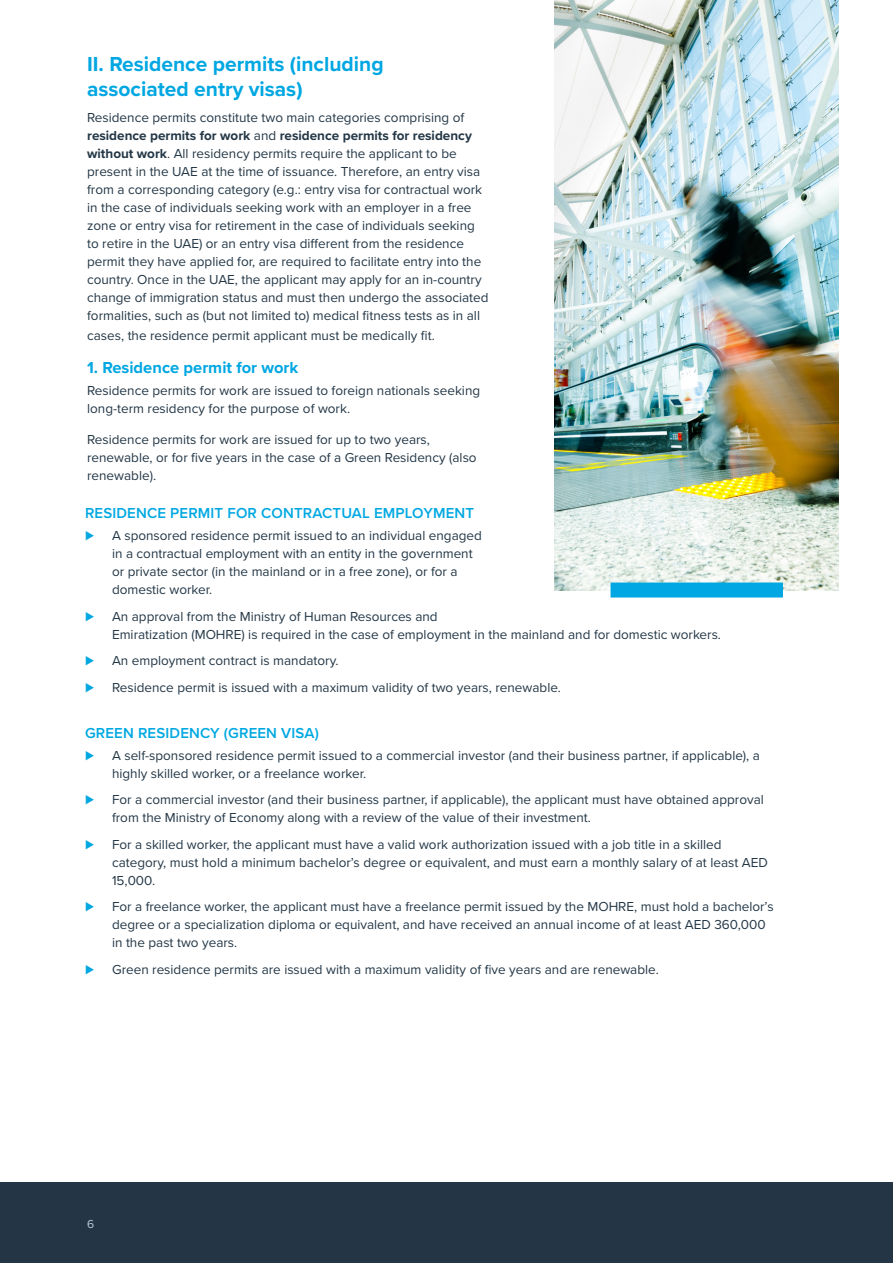
<style>
.page{position:relative;width:893px;height:1263px;background:#fff}
.page>*{position:absolute;margin:0;border:0;box-sizing:border-box;transform-origin:0 0}
.t1{font:700 21px/25.2px "Proxima Nova";color:#00a7e2}
.t2{font:700 16.5px "Proxima Nova";color:#00a7e2}
.t3{font:600 15px "Proxima Nova";letter-spacing:.01em;color:#00a8e2}
.t4{font:13.5px/18px "Proxima Nova";color:#233746}
.t5{font:12px "Proxima Nova";color:#b7c7d3}
.s1{font-weight:700}
.s2{font-size:15px;color:#00a7e1}
</style>
<div class="page">
<div style="left:0;top:1183px;width:893px;height:80px;background:#243646"></div>
<img style="left:554px;top:0;width:285px;height:590px">
<div style="left:610px;top:582px;width:173px;height:15px;background:#00a7e2"></div>
<h1 class="t1" style="left:87px;top:51px;width:298px">II. Residence permits (including associated entry visas)</h1>
<p class="t4" style="left:87px;top:108px;width:403px">Residence permits constitute two main categories comprising of <span class="s1">residence permits for work</span> and <span class="s1">residence permits for residency without work</span>. All residency permits require the applicant to be present in the UAE at the time of issuance. Therefore, an entry visa from a corresponding category (e.g.: entry visa for contractual work in the case of individuals seeking work with an employer in a free zone or entry visa for retirement in the case of individuals seeking to retire in the UAE) or an entry visa different from the residence permit they have applied for, are required to facilitate entry into the country. Once in the UAE, the applicant may apply for an in-country change of immigration status and must then undergo the associated formalities, such as (but not limited to) medical fitness tests as in all</p>
<p class="t4" style="left:87px;top:326px;width:349px">cases, the residence permit applicant must be medically fit.</p>
<p class="t2" style="left:87px;top:355px;width:213px">1. Residence permit for work</p>
<p class="t4" style="left:87px;top:381px;width:395px">Residence permits for work are issued to foreign nationals seeking long-term residency for the purpose of work.</p>
<p class="t4" style="left:87px;top:430px;width:391px">Residence permits for work are issued for up to two years, renewable, or for five years in the case of a Green Residency (also renewable).</p>
<p class="t3" style="left:85px;top:502px;width:391px">RESIDENCE PERMIT FOR CONTRACTUAL EMPLOYMENT</p>
<p class="t4" style="left:112px;top:526px;width:371px;text-indent:-27px"><span class="s2">⊲</span> A sponsored residence permit issued to an individual engaged in a contractual employment with an entity in the government or private sector (in the mainland or in a free zone), or for a domestic worker.</p>
<p class="t4" style="left:112px;top:607px;width:610px;text-indent:-27px"><span class="s2">⊲</span> An approval from the Ministry of Human Resources and<br>Emiratization (MOHRE) is required in the case of employment in the mainland and for domestic workers.</p>
<p class="t4" style="left:85px;top:647px;width:477px;line-height:26.5px"><span class="s2">⊲</span> An employment contract is mandatory.<br><span class="s2">⊲</span> Residence permit is issued with a maximum validity of two years, renewable.</p>
<p class="t3" style="left:85px;top:721px;width:235px">GREEN RESIDENCY (GREEN VISA)</p>
<p class="t4" style="left:112px;top:746px;width:649px;text-indent:-27px"><span class="s2">⊲</span> A self-sponsored residence permit issued to a commercial investor (and their business partner, if applicable), a highly skilled worker, or a freelance worker.</p>
<p class="t4" style="left:112px;top:790px;width:653px;text-indent:-27px"><span class="s2">⊲</span> For a commercial investor (and their business partner, if applicable), the applicant must have obtained approval from the Ministry of Economy along with a review of the value of their investment.</p>
<p class="t4" style="left:112px;top:835px;width:657px;text-indent:-27px"><span class="s2">⊲</span> For a skilled worker, the applicant must have a valid work authorization issued with a job title in a skilled category, must hold a minimum bachelor’s degree or equivalent, and must earn a monthly salary of at least AED<br>15,000.</p>
<p class="t4" style="left:112px;top:897px;width:663px;text-indent:-27px"><span class="s2">⊲</span> For a freelance worker, the applicant must have a freelance permit issued by the MOHRE, must hold a bachelor’s degree or a specialization diploma or equivalent, and have received an annual income of at least AED 360,000 in the past two years.</p>
<p class="t4" style="left:85px;top:960px;width:575px"><span class="s2">⊲</span> Green residence permits are issued with a maximum validity of five years and are renewable.</p>
<p class="t5" style="left:87px;top:1215px;width:9px">6</p>
</div>
